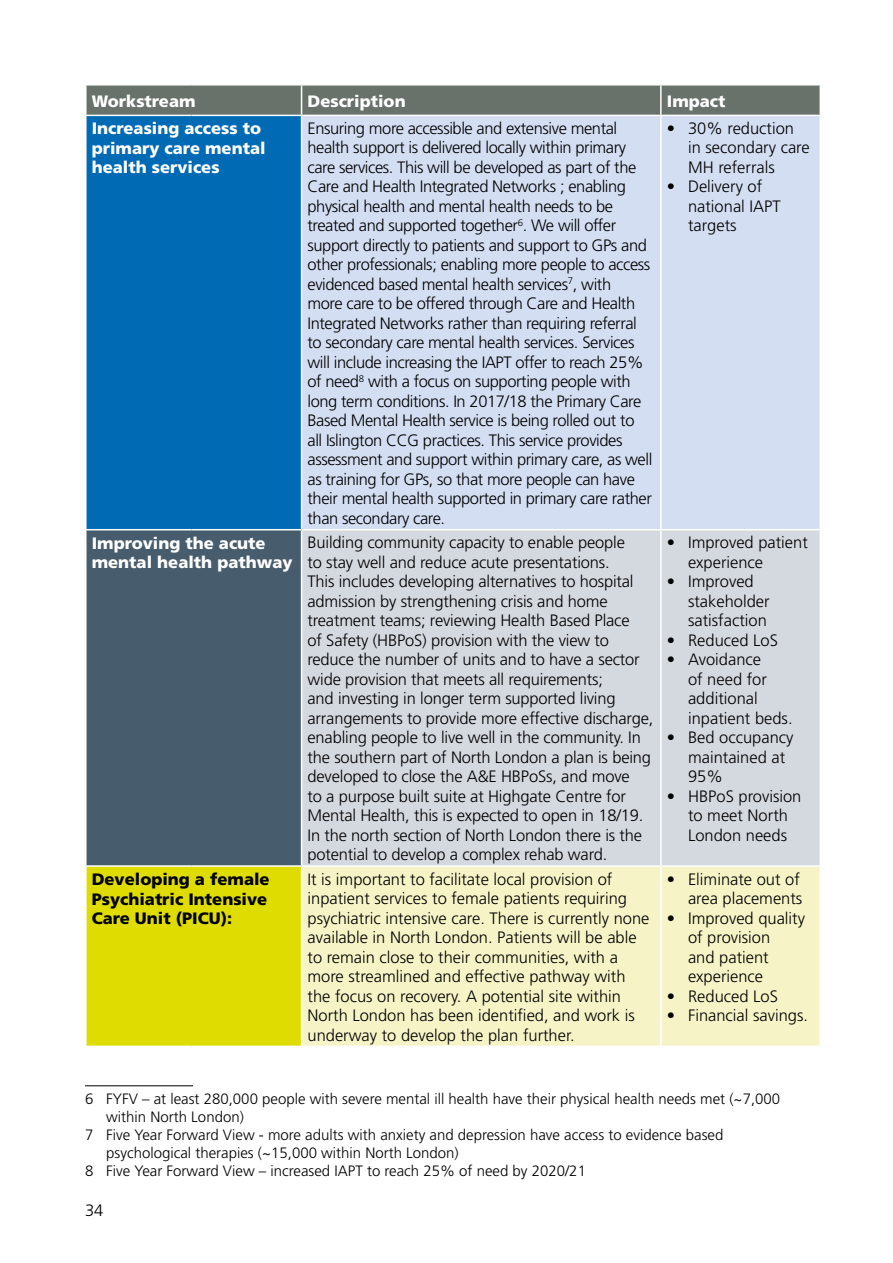
<style>
.page{position:relative;width:893px;height:1263px;background:#fff}
.page>*{position:absolute;margin:0;border:0;box-sizing:border-box;transform-origin:0 0}
.t1{font:300 16.5px/19.5px "Frutiger";letter-spacing:-.01em;color:#000}
.t2{font:900 16.5px/19.5px "Frutiger";color:#fff}
.t3{font:900 16.5px/19.5px "Frutiger";color:#000}
.t4{font:300 15px "Frutiger";color:#000}
</style>
<div class="page">
<div style="left:86px;top:115px;width:216px;height:415px;background:#006ab4"></div>
<div style="left:302px;top:116px;width:518px;height:413px;background:#d3def2"></div>
<div style="left:86px;top:530px;width:216px;height:336px;background:#475c6d"></div>
<svg style="left:302px;top:530px;width:518px;height:335px;background:#d5d9df"></svg>
<div style="left:86px;top:866px;width:216px;height:180px;background:#dedc00"></div>
<div style="left:302px;top:867px;width:518px;height:178px;background:#f6f4c7"></div>
<svg style="left:86px;top:85px;width:735px;height:30px;background:#6e7870"></svg>
<hr style="left:85px;top:115px;width:106px;height:1px;background:#fff">
<hr style="left:191px;top:115px;width:111px;height:1px;background:#fff">
<hr style="left:85px;top:116px;width:2px;height:413px;background:#fff">
<hr style="left:301px;top:116px;width:1px;height:413px;background:#fff">
<hr style="left:660px;top:116px;width:2px;height:413px;background:#fff">
<hr style="left:85px;top:529px;width:106px;height:1px;background:#fff">
<hr style="left:85px;top:530px;width:2px;height:335px;background:#fff">
<hr style="left:191px;top:529px;width:111px;height:1px;background:#fff">
<hr style="left:301px;top:530px;width:1px;height:335px;background:#fff">
<hr style="left:660px;top:530px;width:2px;height:335px;background:#fff">
<hr style="left:85px;top:865px;width:106px;height:2px;background:#fff">
<hr style="left:85px;top:867px;width:2px;height:178px;background:#fff">
<hr style="left:191px;top:865px;width:111px;height:2px;background:#fff">
<hr style="left:301px;top:867px;width:1px;height:178px;background:#fff">
<hr style="left:660px;top:867px;width:2px;height:178px;background:#fff">
<hr style="left:85px;top:1045px;width:106px;height:2px;background:#fff">
<hr style="left:191px;top:1045px;width:111px;height:2px;background:#fff">
<hr style="left:85px;top:1085px;width:108px;height:1px;background:#000">
<p class="t2" style="left:92px;top:91px;width:105px">Workstream</p>
<p class="t2" style="left:307px;top:91px;width:100px">Description</p>
<p class="t2" style="left:667px;top:91px;width:60px">Impact</p>
<p class="t2" style="left:92px;top:119px;width:175px">Increasing access to primary care mental health services</p>
<p class="t1" style="left:307px;top:118px;width:346px">Ensuring more accessible and extensive mental health support is delivered locally within primary care services. This will be developed as part of the Care and Health Integrated Networks ; enabling physical health and mental health needs to be treated and supported together<sup>6</sup>. We will offer support directly to patients and support to GPs and other professionals; enabling more people to access evidenced based mental health services<sup>7</sup>, with<br>more care to be offered through Care and Health Integrated Networks rather than requiring referral to secondary care mental health services. Services will include increasing the IAPT offer to reach 25% of need<sup>8</sup> with a focus on supporting people with long term conditions. In 2017/18 the Primary Care Based Mental Health service is being rolled out to all Islington CCG practices. This service provides assessment and support within primary care, as well as training for GPs, so that more people can have their mental health supported in primary care rather than secondary care.</p>
<p class="t1" style="left:688px;top:119px;width:123px;text-indent:-21px">• 30% reduction in secondary care<br>MH referrals</p>
<p class="t1" style="left:688px;top:177px;width:94px;text-indent:-21px">• Delivery of national IAPT targets</p>
<p class="t2" style="left:92px;top:533px;width:202px">Improving the acute mental health pathway</p>
<p class="t1" style="left:307px;top:533px;width:347px">Building community capacity to enable people<br>to stay well and reduce acute presentations.<br>This includes developing alternatives to hospital admission by strengthening crisis and home treatment teams; reviewing Health Based Place<br>of Safety (HBPoS) provision with the view to reduce the number of units and to have a sector wide provision that meets all requirements;<br>and investing in longer term supported living arrangements to provide more effective discharge, enabling people to live well in the community. In the southern part of North London a plan is being developed to close the A&amp;E HBPoSs, and move<br>to a purpose built suite at Highgate Centre for Mental Health, this is expected to open in 18/19.<br>In the north section of North London there is the potential to develop a complex rehab ward.</p>
<p class="t1" style="left:688px;top:533px;width:121px;text-indent:-21px">• Improved patient experience</p>
<p class="t1" style="left:688px;top:572px;width:83px;text-indent:-21px">• Improved stakeholder satisfaction</p>
<p class="t1" style="left:667px;top:630px;width:113px">• Reduced LoS</p>
<p class="t1" style="left:688px;top:650px;width:106px;text-indent:-21px">• Avoidance<br>of need for additional inpatient beds.</p>
<p class="t1" style="left:688px;top:728px;width:107px;text-indent:-21px">• Bed occupancy maintained at<br>95%</p>
<p class="t1" style="left:667px;top:786px;width:136px;text-align:center">• HBPoS provision to meet North<br>London needs</p>
<p class="t3" style="left:92px;top:870px;width:179px">Developing a female<br>Psychiatric Intensive<br>Care Unit (PICU):</p>
<p class="t1" style="left:307px;top:869px;width:343px">It is important to facilitate local provision of inpatient services to female patients requiring psychiatric intensive care. There is currently none available in North London. Patients will be able to remain close to their communities, with a more streamlined and effective pathway with the focus on recovery. A potential site within North London has been identified, and work is underway to develop the plan further.</p>
<p class="t1" style="left:667px;top:869px;width:137px;text-align:right">• Eliminate out of area placements</p>
<p class="t1" style="left:688px;top:908px;width:119px;text-indent:-21px">• Improved quality of provision<br>and patient experience</p>
<p class="t1" style="left:667px;top:986px;width:113px">• Reduced LoS</p>
<p class="t1" style="left:667px;top:1006px;width:143px">• Financial savings.</p>
<p class="t4" style="left:85px;top:1090px;width:697px">6 FYFV – at least 280,000 people with severe mental ill health have their physical health needs met (~7,000</p>
<p class="t4" style="left:106px;top:1108px;width:139px">within North London)</p>
<p class="t4" style="left:85px;top:1126px;width:640px">7 Five Year Forward View - more adults with anxiety and depression have access to evidence based</p>
<p class="t4" style="left:106px;top:1144px;width:354px">psychological therapies (~15,000 within North London)</p>
<p class="t4" style="left:85px;top:1162px;width:502px">8 Five Year Forward View – increased IAPT to reach 25% of need by 2020/21</p>
<p class="t1" style="left:85px;top:1200px;width:20px">34</p>
</div>
